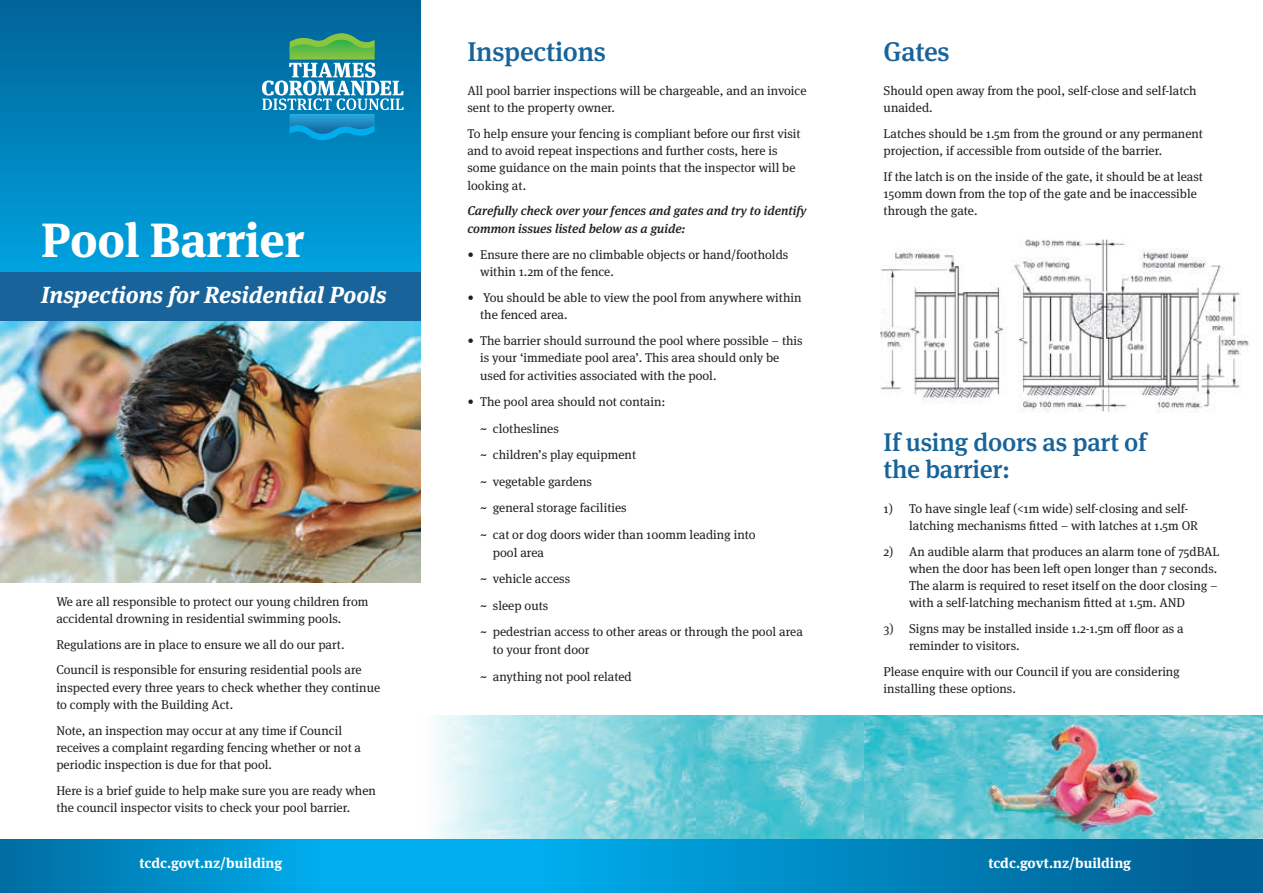
<style>
.page{position:relative;width:1263px;height:893px;background:#fff}
.page>*{position:absolute;margin:0;border:0;box-sizing:border-box;transform-origin:0 0}
.t1{font:700 48px "Meta Serif OT";letter-spacing:-.01em;color:#fff}
.Heading1{font:500 27px "Meta Serif OT";letter-spacing:-.01em;color:#18649a}
.Heading1-2{font:500 25.5px/27px "Meta Serif OT";letter-spacing:-.01em;color:#18649a}
.t2{font:italic 700 23.25px "Meta Serif OT";color:#fff}
.t3{font:700 14.25px "Meta Serif OT";color:#fff}
.Body_text{font:12.75px/17.2px "Meta Serif OT";color:#231f20}
.Body_text-2{font:italic 500 12.75px/17.2px "Meta Serif OT";color:#231f20}
</style>
<div class="page">
<div style="left:0;top:840px;width:421px;height:53px;background:linear-gradient(to right,#006fa3,#00b9fc)"></div>
<img style="left:0;top:321px;width:421px;height:262px">
<div style="left:0;top:0;width:421px;height:277px;background:linear-gradient(to bottom,#006397,#00a3e0)"></div>
<div style="left:0;top:272px;width:421px;height:49px;background:#18649a"></div>
<svg style="left:262px;top:33px;width:142px;height:107px;background:#3898b1"></svg>
<img style="left:864px;top:715px;width:399px;height:125px">
<img style="left:421px;top:715px;width:443px;height:125px">
<img style="left:880px;top:249px;width:131px;height:154px">
<img style="left:1014px;top:239px;width:235px;height:174px">
<svg style="left:880px;top:314px;width:3px;height:5px"></svg>
<div style="left:420px;top:840px;width:843px;height:53px;background:linear-gradient(to right,#00b7f8,#015b8e)"></div>
<p class="t1" style="left:41px;top:210px;width:264px">Pool Barrier</p>
<p class="t2" style="left:41px;top:280px;width:347px">Inspections for Residential Pools</p>
<p class="Body_text" style="left:56px;top:593px;width:314px">We are all responsible to protect our young children from accidental drowning in residential swimming pools.</p>
<p class="Body_text" style="left:56px;top:636px;width:290px">Regulations are in place to ensure we all do our part.</p>
<p class="Body_text" style="left:56px;top:661px;width:325px">Council is responsible for ensuring residential pools are inspected every three years to check whether they continue to comply with the Building Act.</p>
<p class="Body_text" style="left:56px;top:722px;width:306px">Note, an inspection may occur at any time if Council receives a complaint regarding fencing whether or not a periodic inspection is due for that pool.</p>
<p class="Body_text" style="left:56px;top:782px;width:321px">Here is a brief guide to help make sure you are ready when the council inspector visits to check your pool barrier.</p>
<p class="t3" style="left:139px;top:854px;width:144px">tcdc.govt.nz/building</p>
<p class="Heading1" style="left:467px;top:35px;width:140px">Inspections</p>
<p class="Body_text" style="left:467px;top:82px;width:341px">All pool barrier inspections will be chargeable, and an invoice sent to the property owner.</p>
<p class="Body_text" style="left:467px;top:125px;width:335px">To help ensure your fencing is compliant before our first visit and to avoid repeat inspections and further costs, here is some guidance on the main points that the inspector will be looking at.</p>
<p class="Body_text-2" style="left:467px;top:202px;width:341px">Carefully check over your fences and gates and try to identify common issues listed below as a guide:</p>
<p class="Body_text" style="left:480px;top:246px;width:310px;text-indent:-13px">• Ensure there are no climbable objects or hand/footholds within 1.2m of the fence.</p>
<p class="Body_text" style="left:480px;top:289px;width:323px;text-indent:-13px">• You should be able to view the pool from anywhere within the fenced area.</p>
<p class="Body_text" style="left:480px;top:332px;width:324px;text-indent:-13px">• The barrier should surround the pool where possible – this is your ‘immediate pool area’. This area should only be used for activities associated with the pool.</p>
<p class="Body_text" style="left:467px;top:393px;width:200px">• The pool area should not contain:</p>
<p class="Body_text" style="left:480px;top:420px;width:80px">~ clotheslines</p>
<p class="Body_text" style="left:480px;top:446px;width:157px">~ children’s play equipment</p>
<p class="Body_text" style="left:480px;top:473px;width:113px">~ vegetable gardens</p>
<p class="Body_text" style="left:480px;top:499px;width:148px">~ general storage facilities</p>
<p class="Body_text" style="left:493px;top:525px;width:264px;line-height:18px;text-indent:-13px">~ cat or dog doors wider than 100mm leading into pool area</p>
<p class="Body_text" style="left:480px;top:570px;width:92px">~ vehicle access</p>
<p class="Body_text" style="left:480px;top:597px;width:70px">~ sleep outs</p>
<p class="Body_text" style="left:493px;top:623px;width:311px;line-height:18px;text-indent:-13px">~ pedestrian access to other areas or through the pool area to your front door</p>
<p class="Body_text" style="left:480px;top:668px;width:153px">~ anything not pool related</p>
<p class="Heading1" style="left:883px;top:35px;width:68px">Gates</p>
<p class="Body_text" style="left:883px;top:82px;width:315px">Should open away from the pool, self-close and self-latch unaided.</p>
<p class="Body_text" style="left:883px;top:125px;width:321px">Latches should be 1.5m from the ground or any permanent projection, if accessible from outside of the barrier.</p>
<p class="Body_text" style="left:883px;top:168px;width:321px">If the latch is on the inside of the gate, it should be at least<br>150mm down from the top of the gate and be inaccessible through the gate.</p>
<p class="Heading1-2" style="left:883px;top:429px;width:265px">If using doors as part of the barrier:</p>
<p class="Body_text" style="left:909px;top:500px;width:290px;text-indent:-26px">1) To have single leaf (&lt;1m wide) self-closing and self&shy;latching mechanisms fitted – with latches at 1.5m OR</p>
<p class="Body_text" style="left:909px;top:543px;width:312px;text-indent:-26px">2) An audible alarm that produces an alarm tone of 75dBAL when the door has been left open longer than 7 seconds.<br>The alarm is required to reset itself on the door closing – with a self-latching mechanism fitted at 1.5m. AND</p>
<p class="Body_text" style="left:909px;top:620px;width:276px;text-indent:-26px">3) Signs may be installed inside 1.2-1.5m off floor as a reminder to visitors.</p>
<p class="Body_text" style="left:883px;top:663px;width:298px">Please enquire with our Council if you are considering installing these options.</p>
<p class="t3" style="left:988px;top:854px;width:144px">tcdc.govt.nz/building</p>
</div>
